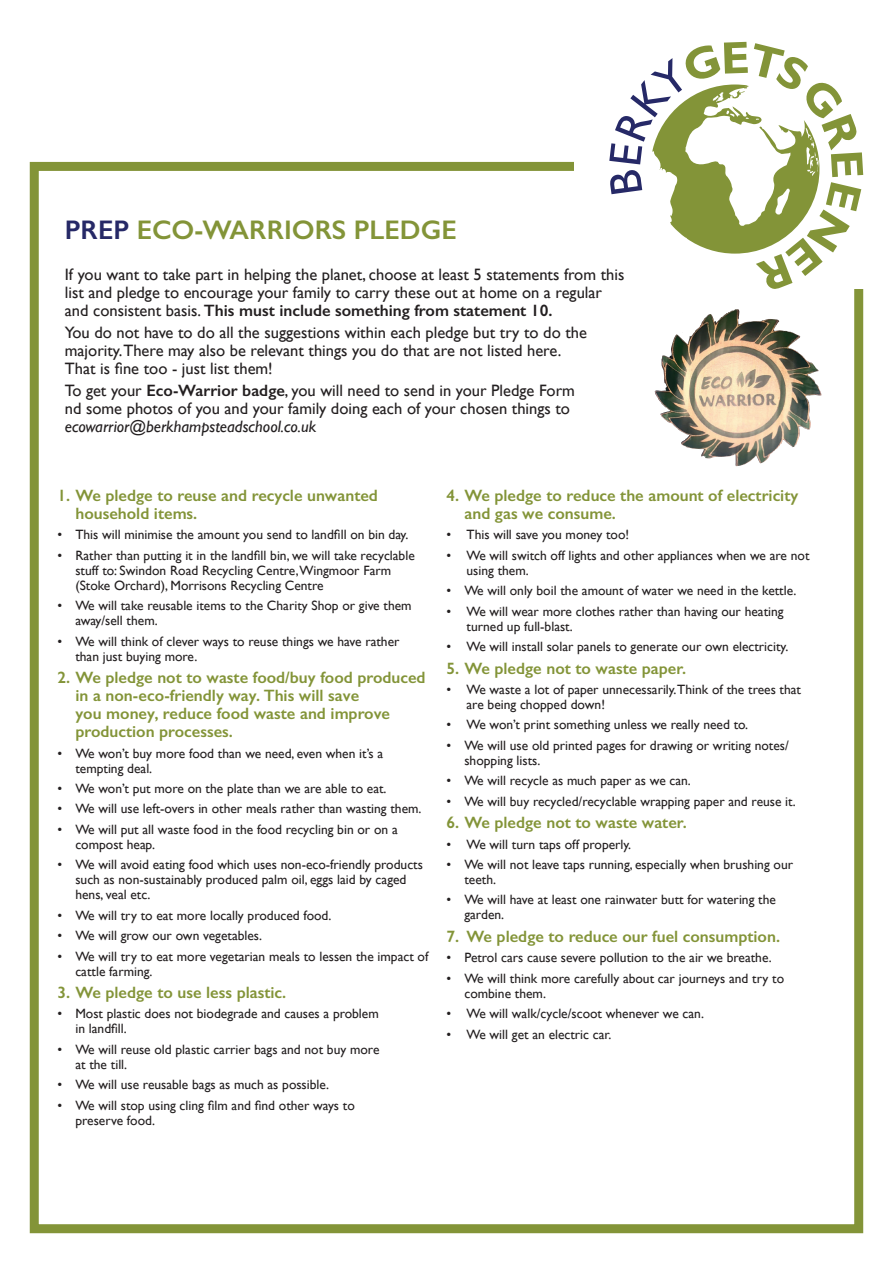
<style>
.page{position:relative;width:893px;height:1263px;background:#fff}
.page>*{position:absolute;margin:0;border:0;box-sizing:border-box;transform-origin:0 0}
.t1{font:600 27px "Gill Sans";color:#839438}
.t2{font:16.5px/18px "Gill Sans";color:#231f20}
.t3{font:600 16.5px/18px "Gill Sans";color:#839438}
.t4{font:italic 16.5px "Gill Sans";color:#231f20}
.t5{font:13.5px/15px "Gill Sans";color:#231f20}
.s1{color:#262967}
.s2{font-weight:600}
</style>
<div class="page">
<div style="left:30px;top:162px;width:833px;height:1071px;border:9px solid #839438"></div>
<div style="left:574px;top:42px;width:302px;height:247px;background:#fff"></div>
<svg style="left:609px;top:42px;width:254px;height:247px"></svg>
<img style="left:655px;top:309px;width:80px;height:150px">
<h1 class="t1" style="left:65px;top:214px;width:393px"><span class="s1">PREP</span> ECO-WARRIORS PLEDGE</h1>
<p class="t2" style="left:65px;top:265px;width:561px">If you want to take part in helping the planet, choose at least 5 statements from this list and pledge to encourage your family to carry these out at home on a regular and consistent basis. <span class="s2">This must include something from statement 10.</span></p>
<p class="t2" style="left:65px;top:323px;width:524px">You do not have to do all the suggestions within each pledge but try to do the majority.There may also be relevant things you do that are not listed here.<br>That is fine too - just list them!</p>
<p class="t2" style="left:65px;top:381px;width:512px">To get your <span class="s2">Eco-Warrior badge</span>, you will need to send in your Pledge Form nd some photos of you and your family doing each of your chosen things to</p>
<p class="t4" style="left:65px;top:417px;width:253px">ecowarrior@berkhampsteadschool.co.uk</p>
<p class="t3" style="left:75px;top:486px;width:304px;text-indent:-18px">1. We pledge to reuse and recycle unwanted household items.</p>
<p class="t5" style="left:57px;top:527px;width:352px">• This will minimise the amount you send to landfill on bin day.</p>
<p class="t5" style="left:75px;top:548px;width:341px;text-indent:-18px">• Rather than putting it in the landfill bin, we will take recyclable stuff to: Swindon Road Recycling Centre,Wingmoor Farm (Stoke Orchard), Morrisons Recycling Centre</p>
<p class="t5" style="left:75px;top:598px;width:338px;text-indent:-18px">• We will take reusable items to the Charity Shop or give them away/sell them.</p>
<p class="t5" style="left:75px;top:634px;width:326px;text-indent:-18px">• We will think of clever ways to reuse things we have rather than just buying more.</p>
<p class="t3" style="left:75px;top:668px;width:352px;text-indent:-18px">2. We pledge not to waste food/buy food produced in a non-eco-friendly way. This will save<br>you money, reduce food waste and improve production processes.</p>
<p class="t5" style="left:75px;top:745px;width:309px;text-indent:-18px">• We won’t buy more food than we need, even when it’s a tempting deal.</p>
<p class="t5" style="left:57px;top:781px;width:331px">• We won’t put more on the plate than we are able to eat.</p>
<p class="t5" style="left:57px;top:801px;width:366px">• We will use left-overs in other meals rather than wasting them.</p>
<p class="t5" style="left:75px;top:822px;width:324px;text-indent:-18px">• We will put all waste food in the food recycling bin or on a compost heap.</p>
<p class="t5" style="left:75px;top:857px;width:349px;text-indent:-18px">• We will avoid eating food which uses non-eco-friendly products such as non-sustainably produced palm oil, eggs laid by caged hens, veal etc.</p>
<p class="t5" style="left:57px;top:908px;width:276px">• We will try to eat more locally produced food.</p>
<p class="t5" style="left:57px;top:928px;width:206px">• We will grow our own vegetables.</p>
<p class="t5" style="left:75px;top:948px;width:355px;text-indent:-18px">• We will try to eat more vegetarian meals to lessen the impact of cattle farming.</p>
<p class="t3" style="left:57px;top:983px;width:230px">3. We pledge to use less plastic.</p>
<p class="t5" style="left:75px;top:1006px;width:305px;text-indent:-18px">• Most plastic does not biodegrade and causes a problem in landfill.</p>
<p class="t5" style="left:75px;top:1042px;width:306px;text-indent:-18px">• We will reuse old plastic carrier bags and not buy more at the till.</p>
<p class="t5" style="left:57px;top:1077px;width:273px">• We will use reusable bags as much as possible.</p>
<p class="t5" style="left:75px;top:1098px;width:281px;text-indent:-18px">• We will stop using cling film and find other ways to preserve food.</p>
<p class="t3" style="left:464px;top:486px;width:335px;text-indent:-18px">4. We pledge to reduce the amount of electricity and gas we consume.</p>
<p class="t5" style="left:446px;top:527px;width:184px">• This will save you money too!</p>
<p class="t5" style="left:466px;top:548px;width:344px;text-indent:-20px">• We will switch off lights and other appliances when we are not using them.</p>
<p class="t5" style="left:446px;top:583px;width:351px">• We will only boil the amount of water we need in the kettle.</p>
<p class="t5" style="left:466px;top:604px;width:319px;text-indent:-20px">• We will wear more clothes rather than having our heating turned up full-blast.</p>
<p class="t5" style="left:446px;top:639px;width:343px">• We will install solar panels to generate our own electricity.</p>
<p class="t3" style="left:446px;top:659px;width:241px">5. We pledge not to waste paper.</p>
<p class="t5" style="left:466px;top:682px;width:336px;text-indent:-20px">• We waste a lot of paper unnecessarily.Think of the trees that are being chopped down!</p>
<p class="t5" style="left:446px;top:717px;width:303px">• We won’t print something unless we really need to.</p>
<p class="t5" style="left:464px;top:738px;width:326px;text-indent:-18px">• We will use old printed pages for drawing or writing notes/ shopping lists.</p>
<p class="t5" style="left:446px;top:773px;width:246px">• We will recycle as much paper as we can.</p>
<p class="t5" style="left:446px;top:794px;width:351px">• We will buy recycled/recyclable wrapping paper and reuse it.</p>
<p class="t3" style="left:446px;top:813px;width:242px">6. We pledge not to waste water.</p>
<p class="t5" style="left:446px;top:836px;width:186px">• We will turn taps off properly.</p>
<p class="t5" style="left:464px;top:857px;width:330px;text-indent:-18px">• We will not leave taps running, especially when brushing our teeth.</p>
<p class="t5" style="left:464px;top:892px;width:313px;text-indent:-18px">• We will have at least one rainwater butt for watering the garden.</p>
<p class="t3" style="left:446px;top:927px;width:335px">7. We pledge to reduce our fuel consumption.</p>
<p class="t5" style="left:446px;top:950px;width:327px">• Petrol cars cause severe pollution to the air we breathe.</p>
<p class="t5" style="left:464px;top:970px;width:321px;text-indent:-18px">• We will think more carefully about car journeys and try to combine them.</p>
<p class="t5" style="left:446px;top:1006px;width:259px">• We will walk/cycle/scoot whenever we can.</p>
<p class="t5" style="left:446px;top:1026px;width:167px">• We will get an electric car.</p>
</div>
